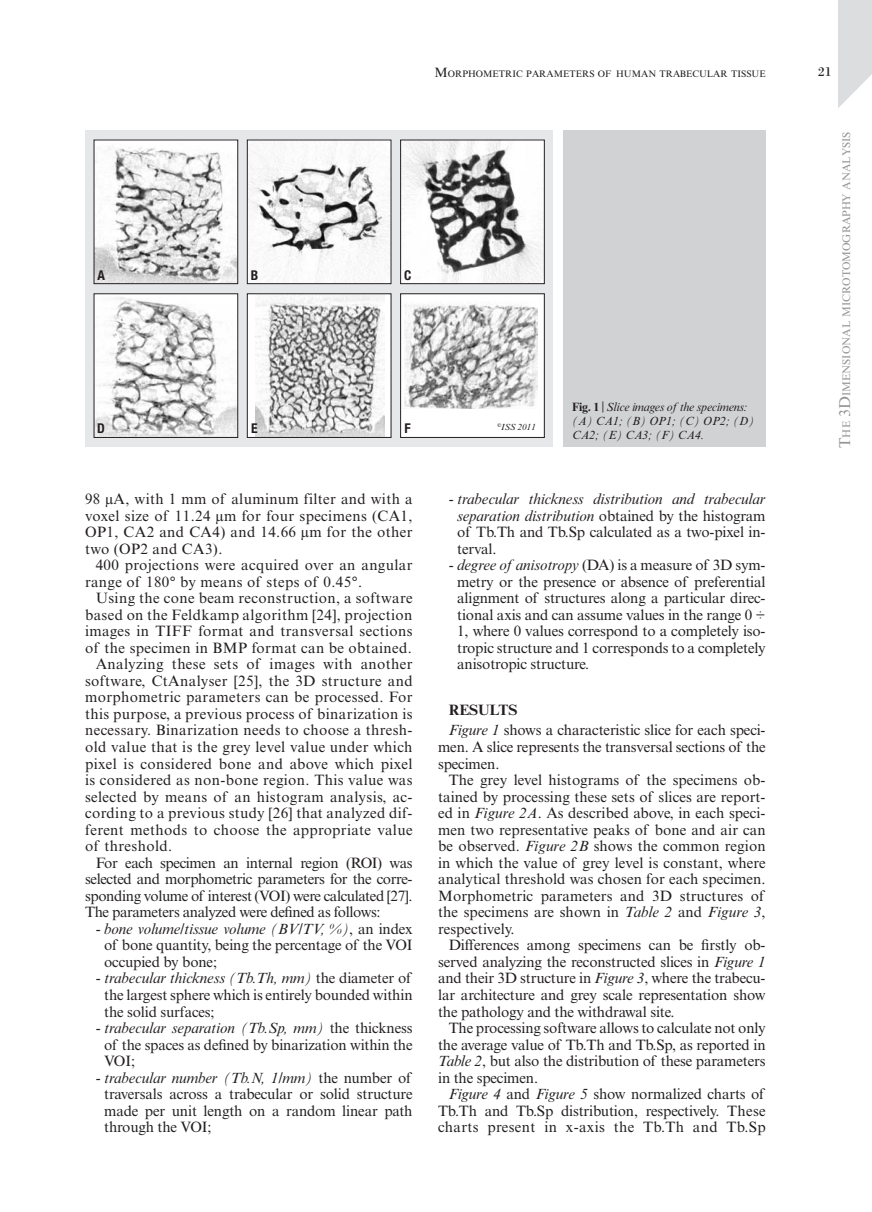
<style>
.page{position:relative;width:872px;height:1212px;background:#fff}
.page>*{position:absolute;margin:0;border:0;box-sizing:border-box;transform-origin:0 0}
.t1{font:15px/16.5px "Times New Roman MT Std";letter-spacing:.005em;color:#231f20;text-align:justify}
.t2{font:15px/16.5px "Times New Roman MT Std";letter-spacing:.025em;color:#231f20}
.t3{font:15px "Times New Roman MT Std";letter-spacing:-.025em;color:#231f20}
.t4{font:700 condensed 13.5px "Helvetica Neue LT Std";color:#231f20}
.t5{font:13.5px "Bodoni Std";color:#231f20}
.t6{font:italic 12px/13.8px "Times New Roman MT Std";letter-spacing:-.025em;color:#231f20}
.t7{font:10.95px "Times New Roman MT Std";color:#939598}
.t8{font:9.45px "Times New Roman MT Std";color:#231f20}
.t9{font:italic 9px "Times New Roman MT Std";color:#231f20}
.s1{font-size:13.5px}
.s2{font-weight:700;font-style:normal}
.s3{font-style:normal}
.s4{font-style:italic}
.s5{font-weight:700}
.s6{font-size:15.75px}
</style>
<div class="page">
<svg style="left:838px;top:0;width:34px;height:108px"></svg>
<div style="left:85px;top:131px;width:468px;height:316px;background:#e6e7e9"></div>
<div style="left:563px;top:131px;width:202px;height:316px;background:#d1d2d4"></div>
<img style="left:96px;top:142px;width:140px;height:140px">
<div style="left:94px;top:140px;width:144px;height:144px;border:1px solid #231f20"></div>
<img style="left:249px;top:142px;width:140px;height:140px">
<div style="left:247px;top:140px;width:144px;height:144px;border:1px solid #231f20"></div>
<img style="left:402px;top:142px;width:141px;height:140px">
<div style="left:400px;top:140px;width:145px;height:144px;border:1px solid #231f20"></div>
<img style="left:96px;top:295px;width:140px;height:141px">
<div style="left:94px;top:293px;width:144px;height:145px;border:1px solid #231f20"></div>
<div style="left:247px;top:294px;width:144px;height:143px;background:#fff"></div>
<img style="left:256px;top:295px;width:129px;height:141px">
<div style="left:247px;top:293px;width:144px;height:145px;border:1px solid #231f20"></div>
<div style="left:400px;top:294px;width:144px;height:143px;background:#fff"></div>
<img style="left:404px;top:304px;width:134px;height:104px">
<div style="left:400px;top:293px;width:145px;height:145px;border:1px solid #231f20"></div>
<p class="t8" style="left:434px;top:68px;width:333px"><span class="s1">M</span>orphometric parameters of human trabecular tissue</p>
<p class="t5" style="left:818px;top:64px;width:15px">21</p>
<p class="t4" style="left:97px;top:267px;width:9px">A</p>
<p class="t4" style="left:251px;top:267px;width:9px">B</p>
<p class="t4" style="left:404px;top:267px;width:9px">C</p>
<p class="t4" style="left:97px;top:420px;width:9px">D</p>
<p class="t4" style="left:251px;top:420px;width:8px">E</p>
<p class="t4" style="left:404px;top:420px;width:8px">F</p>
<p class="t9" style="left:497px;top:422px;width:40px"><sup>©</sup>ISS 2011</p>
<p class="t6" style="left:572px;top:400px;width:184px"><span class="s2">Fig. 1</span> <span class="s3">|</span> Slice images of the specimens: (A) CA1; (B) OP1; (C) OP2; (D)<br>CA2; (E) CA3; (F) CA4.</p>
<p class="t1" style="left:85px;top:491px;width:329px">98 μA, with 1 mm of aluminum filter and with a voxel size of 11.24 μm for four specimens (CA1, OP1, CA2 and CA4) and 14.66 μm for the other two (OP2 and CA3).</p>
<p class="t2" style="left:85px;top:557px;width:329px;text-indent:11px">400 projections were acquired over an angular range of 180° by means of steps of 0.45°.</p>
<p class="t2" style="left:96px;top:590px;width:318px">Using the cone beam reconstruction, a software</p>
<p class="t2" style="left:85px;top:606px;width:329px">based on the Feldkamp algorithm [24], projection</p>
<p class="t2" style="left:85px;top:623px;width:329px">images in TIFF format and transversal sections</p>
<p class="t2" style="left:85px;top:639px;width:328px">of the specimen in BMP format can be obtained.</p>
<p class="t2" style="left:96px;top:656px;width:318px">Analyzing these sets of images with another</p>
<p class="t2" style="left:85px;top:672px;width:329px">software, CtAnalyser [25], the 3D structure and</p>
<p class="t2" style="left:85px;top:689px;width:329px">morphometric parameters can be processed. For</p>
<p class="t2" style="left:85px;top:706px;width:329px">this purpose, a previous process of binarization is</p>
<p class="t2" style="left:85px;top:722px;width:329px">necessary. Binarization needs to choose a thresh-</p>
<p class="t2" style="left:85px;top:739px;width:329px">old value that is the grey level value under which</p>
<p class="t2" style="left:85px;top:755px;width:329px">pixel is considered bone and above which pixel</p>
<p class="t2" style="left:85px;top:772px;width:329px">is considered as non-bone region. This value was</p>
<p class="t2" style="left:85px;top:788px;width:329px">selected by means of an histogram analysis, ac-</p>
<p class="t2" style="left:85px;top:805px;width:329px">cording to a previous study [26] that analyzed dif-</p>
<p class="t2" style="left:85px;top:821px;width:329px">ferent methods to choose the appropriate value</p>
<p class="t2" style="left:85px;top:838px;width:89px">of threshold.</p>
<p class="t3" style="left:96px;top:854px;width:318px">For each specimen an internal region (ROI) was</p>
<p class="t3" style="left:85px;top:870px;width:329px">selected and morphometric parameters for the corre-</p>
<p class="t3" style="left:85px;top:887px;width:329px">sponding volume of interest (VOI) were calculated [27].</p>
<p class="t3" style="left:85px;top:903px;width:297px">The parameters analyzed were defined as follows:</p>
<p class="t1" style="left:104px;top:920px;width:310px;text-indent:-8px">- <span class="s4">bone volume/tissue volume (BV/TV, %)</span>, an index of bone quantity, being the percentage of the VOI occupied by bone;</p>
<p class="t1" style="left:104px;top:970px;width:310px;text-indent:-8px">- <span class="s4">trabecular thickness (Tb.Th, mm)</span> the diameter of the largest sphere which is entirely bounded within the solid surfaces;</p>
<p class="t1" style="left:104px;top:1020px;width:310px;text-indent:-8px">- <span class="s4">trabecular separation (Tb.Sp, mm)</span> the thickness of the spaces as defined by binarization within the VOI;</p>
<p class="t1" style="left:104px;top:1069px;width:310px;text-indent:-8px">- <span class="s4">trabecular number (Tb.N, 1/mm)</span> the number of traversals across a trabecular or solid structure made per unit length on a random linear path through the VOI;</p>
<p class="t1" style="left:457px;top:491px;width:310px;text-indent:-8px">- <span class="s4">trabecular thickness distribution and trabecular separation distribution</span> obtained by the histogram of Tb.Th and Tb.Sp calculated as a two-pixel in&shy;terval.</p>
<p class="t1" style="left:457px;top:557px;width:310px;text-indent:-8px">- <span class="s4">degree of anisotropy</span> (DA) is a measure of 3D sym&shy;metry or the presence or absence of preferential alignment of structures along a particular direc&shy;tional axis and can assume values in the range 0 ÷ 1, where 0 values correspond to a completely iso&shy;tropic structure and 1 corresponds to a completely anisotropic structure.</p>
<p class="t1" style="left:449px;top:700px;width:318px;line-height:20.2px"><span class="s5">RESULTS<br></span><span class="s4">Figure 1</span> shows a characteristic slice for each speci-</p>
<p class="t1" style="left:438px;top:739px;width:329px">men. A slice represents the transversal sections of the specimen.</p>
<p class="t1" style="left:438px;top:772px;width:329px;text-indent:11px">The grey level histograms of the specimens ob&shy;tained by processing these sets of slices are report&shy;ed in <span class="s4">Figure 2A</span>. As described above, in each speci&shy;men two representative peaks of bone and air can be observed. <span class="s4">Figure 2B</span> shows the common region in which the value of grey level is constant, where analytical threshold was chosen for each specimen.<br>Morphometric parameters and 3D structures of the specimens are shown in <span class="s4">Table 2</span> and <span class="s4">Figure 3</span>, respectively.</p>
<p class="t1" style="left:438px;top:937px;width:329px;text-indent:11px">Differences among specimens can be firstly ob&shy;served analyzing the reconstructed slices in <span class="s4">Figure 1 </span>and their 3D structure in <span class="s4">Figure 3</span>, where the trabecu&shy;lar architecture and grey scale representation show the pathology and the withdrawal site.</p>
<p class="t1" style="left:438px;top:1020px;width:329px;text-indent:11px">The processing software allows to calculate not only the average value of Tb.Th and Tb.Sp, as reported in <span class="s4">Table 2</span>, but also the distribution of these parameters in the specimen.</p>
<p class="t1" style="left:438px;top:1086px;width:329px;text-indent:11px"><span class="s4">Figure 4</span> and <span class="s4">Figure 5</span> show normalized charts of Tb.Th and Tb.Sp distribution, respectively. These charts present in x-axis the Tb.Th and Tb.Sp</p>
<p class="t7" style="left:840px;top:448px;width:318px;rotate:-90deg"><span class="s6">T</span>he <span class="s6">3D</span>imensional microtomography analysis</p>
</div>
